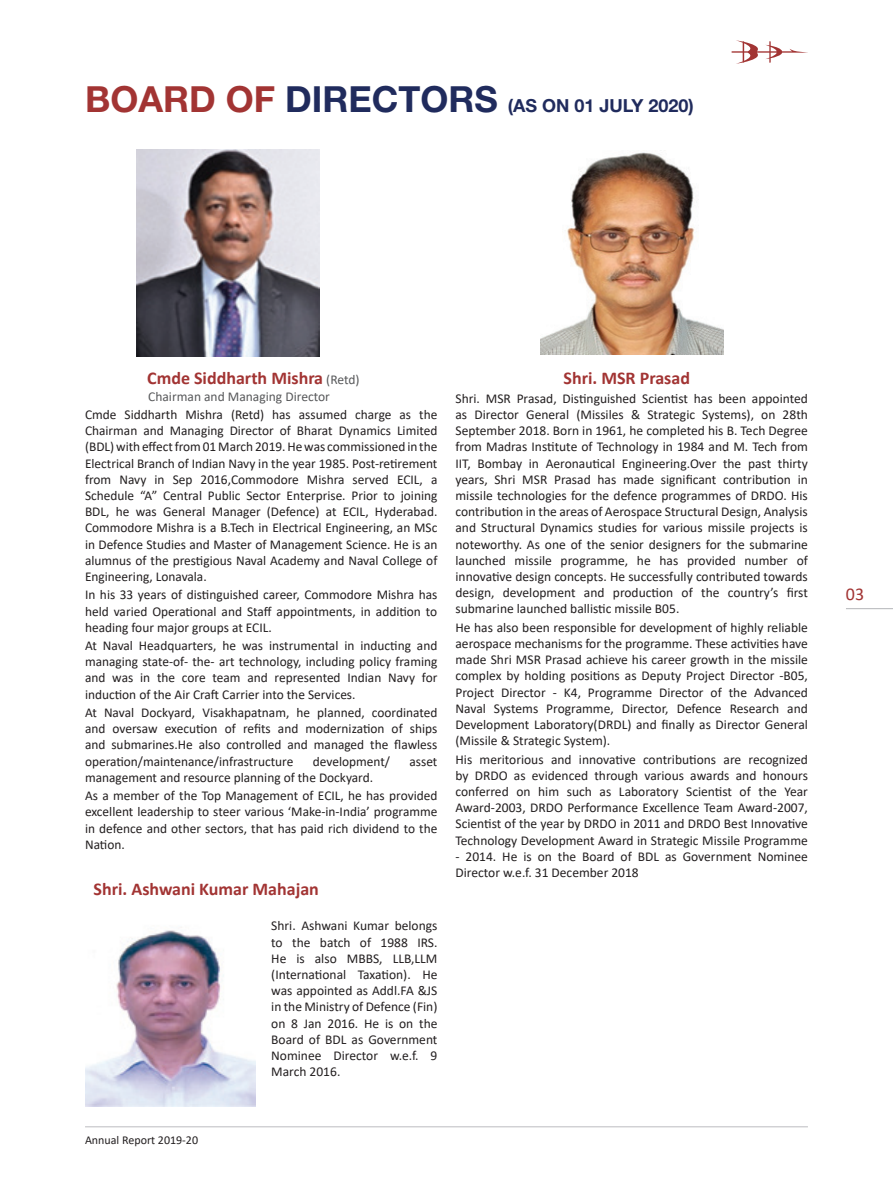
<style>
.page{position:relative;width:893px;height:1191px;background:#fff}
.page>*{position:absolute;margin:0;border:0;box-sizing:border-box;transform-origin:0 0}
.t1{font:700 18px "Calibri";color:#a23433}
.t2{font:700 18px "Helvetica Neue LT Std";color:#202b5d}
.t3{font:18px "Calibri";color:#a23433}
.t4{font:13.5px/16.2px "Calibri";color:#231f20;text-align:justify}
.t5{font:13.5px "Calibri";color:#57585a}
.t6{font:12px "Calibri";color:#231f20}
.s1{font-size:36px;color:#a23433}
.s2{font-size:36px}
.s3{font-weight:400;font-size:13.5px;color:#57585a}
</style>
<div class="page">
<svg style="left:732px;top:40px;width:76px;height:24px"></svg>
<hr style="left:85px;top:1126px;width:723px;height:1px;background:#bcbdc0">
<hr style="left:846px;top:608px;width:47px;height:1px;background:#bcbdc0">
<img style="left:540px;top:152px;width:183px;height:203px">
<img style="left:85px;top:927px;width:170px;height:179px">
<img style="left:136px;top:150px;width:183px;height:206px">
<h1 class="t2" style="left:85px;top:95px;width:610px"><span class="s1">BOARD OF</span> <span class="s2">DIRECTORS</span> (AS ON 01 JULY 2020)</h1>
<h1 class="t1" style="left:147px;top:366px;width:214px">Cmde Siddharth Mishra <span class="s3">(Retd)</span></h1>
<p class="t5" style="left:148px;top:387px;width:183px">Chairman and Managing Director</p>
<p class="t4" style="left:85px;top:406px;width:354px">Cmde Siddharth Mishra (Retd) has assumed charge as the Chairman and Managing Director of Bharat Dynamics Limited (BDL) with effect from 01 March 2019. He was commissioned in the Electrical Branch of Indian Navy in the year 1985. Post-retirement from Navy in Sep 2016,Commodore Mishra served ECIL, a Schedule “A” Central Public Sector Enterprise. Prior to joining BDL, he was General Manager (Defence) at ECIL, Hyderabad.<br>Commodore Mishra is a B.Tech in Electrical Engineering, an MSc in Defence Studies and Master of Management Science. He is an alumnus of the prestigious Naval Academy and Naval College of Engineering, Lonavala.</p>
<p class="t4" style="left:85px;top:586px;width:354px">In his 33 years of distinguished career, Commodore Mishra has held varied Operational and Staff appointments, in addition to heading four major groups at ECIL.</p>
<p class="t4" style="left:85px;top:637px;width:354px">At Naval Headquarters, he was instrumental in inducting and managing state-of- the- art technology, including policy framing and was in the core team and represented Indian Navy for induction of the Air Craft Carrier into the Services.</p>
<p class="t4" style="left:85px;top:704px;width:354px">At Naval Dockyard, Visakhapatnam, he planned, coordinated and oversaw execution of refits and modernization of ships and submarines.He also controlled and managed the flawless operation/maintenance/infrastructure</p>
<p class="t4" style="left:313px;top:752px;width:79px">development/</p>
<p class="t4" style="left:409px;top:752px;width:29px">asset</p>
<p class="t4" style="left:85px;top:768px;width:354px;line-height:18.3px">management and resource planning of the Dockyard.<br>As a member of the Top Management of ECIL, he has provided</p>
<p class="t4" style="left:85px;top:803px;width:354px">excellent leadership to steer various ‘Make-in-India’ programme in defence and other sectors, that has paid rich dividend to the Nation.</p>
<h1 class="t1" style="left:94px;top:876px;width:227px">Shri. Ashwani Kumar Mahajan</h1>
<p class="t4" style="left:271px;top:917px;width:168px">Shri. Ashwani Kumar belongs to the batch of 1988 IRS.<br>He is also MBBS, LLB,LLM (International Taxation). He was appointed as Addl.FA &amp;JS in the Ministry of Defence (Fin) on 8 Jan 2016. He is on the Board of BDL as Government Nominee Director w.e.f. 9<br>March 2016.</p>
<h1 class="t1" style="left:563px;top:366px;width:128px">Shri. MSR Prasad</h1>
<p class="t4" style="left:455px;top:390px;width:354px">Shri. MSR Prasad, Distinguished Scientist has been appointed as Director General (Missiles &amp; Strategic Systems), on 28th September 2018. Born in 1961, he completed his B. Tech Degree from Madras Institute of Technology in 1984 and M. Tech from IIT, Bombay in Aeronautical Engineering.Over the past thirty years, Shri MSR Prasad has made significant contribution in missile technologies for the defence programmes of DRDO. His contribution in the areas of Aerospace Structural Design, Analysis and Structural Dynamics studies for various missile projects is noteworthy. As one of the senior designers for the submarine launched missile programme, he has provided number of innovative design concepts. He successfully contributed towards design, development and production of the country’s first submarine launched ballistic missile B05.</p>
<p class="t4" style="left:455px;top:619px;width:354px">He has also been responsible for development of highly reliable aerospace mechanisms for the programme. These activities have made Shri MSR Prasad achieve his career growth in the missile complex by holding positions as Deputy Project Director -B05, Project Director - K4, Programme Director of the Advanced Naval Systems Programme, Director, Defence Research and Development Laboratory(DRDL) and finally as Director General (Missile &amp; Strategic System).</p>
<p class="t4" style="left:455px;top:750px;width:354px">His meritorious and innovative contributions are recognized by DRDO as evidenced through various awards and honours conferred on him such as Laboratory Scientist of the Year Award-2003, DRDO Performance Excellence Team Award-2007, Scientist of the year by DRDO in 2011 and DRDO Best Innovative Technology Development Award in Strategic Missile Programme</p>
<p class="t4" style="left:455px;top:848px;width:354px">- 2014. He is on the Board of BDL as Government Nominee<br>Director w.e.f. 31 December 2018</p>
<p class="t6" style="left:85px;top:1131px;width:115px">Annual Report 2019-20</p>
<h1 class="t3" style="left:846px;top:582px;width:20px">03</h1>
</div>
